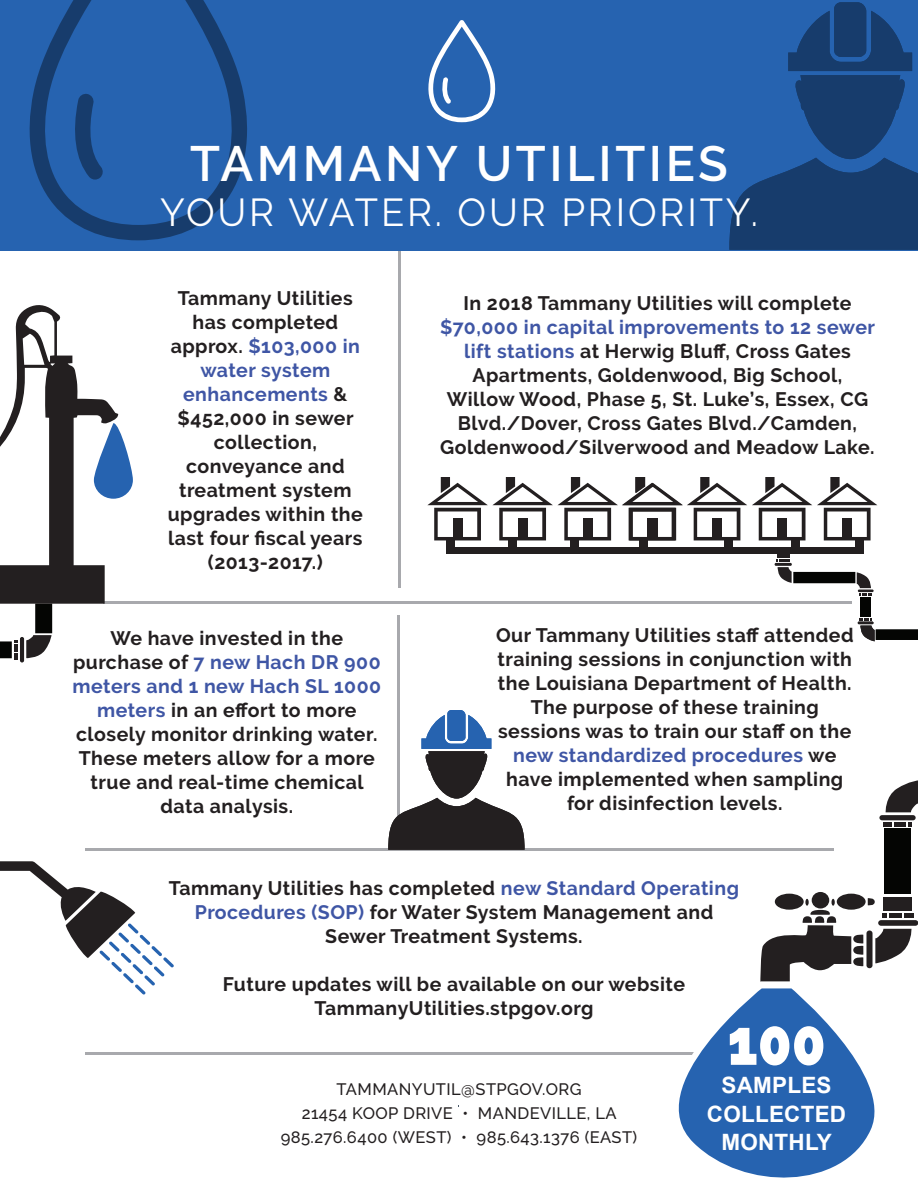
<style>
.page{position:relative;width:918px;height:1188px;background:#fff}
.page>*{position:absolute;margin:0;border:0;box-sizing:border-box;transform-origin:0 0}
.t1{font:900 64.65px "Raleway";color:#fff;scale:.85 1}
.t2{font:600 49.5px "Raleway";letter-spacing:.075em;color:#fff}
.t3{font:38.85px "Raleway";letter-spacing:.075em;color:#fff}
.t4{font:700 22.5px/28.5px "Arial";letter-spacing:.01em;color:#fff;text-align:center}
.t5{font:700 19.5px/24px "Raleway";letter-spacing:.025em;color:#231f20;text-align:center}
.t6{font:500 16.5px/24px "Raleway";letter-spacing:.025em;color:#231f20;text-align:center}
.s1{color:#3f56a5}
</style>
<div class="page">
<hr style="left:398px;top:241px;width:3px;height:347px;background:#a8a9ad">
<div style="left:0;top:0;width:918px;height:250px;background:#2663b0"></div>
<svg style="left:729px;top:2px;width:189px;height:248px"></svg>
<svg style="left:30px;top:0;width:217px;height:240px"></svg>
<svg style="left:72px;top:93px;width:32px;height:87px"></svg>
<hr style="left:85px;top:1052px;width:749px;height:3px;background:#a8a9ad">
<svg style="left:94px;top:423px;width:39px;height:76px"></svg>
<svg style="left:427px;top:477px;width:450px;height:63px"></svg>
<div style="left:447px;top:547px;width:411px;height:7px;background:#231f20"></div>
<div style="left:446px;top:539px;width:9px;height:15px;background:#231f20"></div>
<div style="left:855px;top:539px;width:8px;height:15px;background:#231f20"></div>
<div style="left:508px;top:539px;width:9px;height:15px;background:#231f20"></div>
<div style="left:571px;top:539px;width:8px;height:15px;background:#231f20"></div>
<div style="left:639px;top:539px;width:8px;height:15px;background:#231f20"></div>
<div style="left:725px;top:539px;width:8px;height:15px;background:#231f20"></div>
<div style="left:791px;top:539px;width:8px;height:15px;background:#231f20"></div>
<hr style="left:103px;top:601px;width:749px;height:3px;background:#a8a9ad">
<svg style="left:428px;top:20px;width:68px;height:102px"></svg>
<div style="left:885px;top:828px;width:26px;height:66px;background:#040503"></div>
<hr style="left:904px;top:913px;width:10px;height:4px;background:#231f20">
<div style="left:878px;top:920px;width:40px;height:6px;background:#231f20;border-radius:3px"></div>
<div style="left:775px;top:894px;width:29px;height:16px;background:#231f20;border-radius:50%"></div>
<div style="left:812px;top:892px;width:17px;height:17px;background:#231f20;border-radius:50%"></div>
<div style="left:837px;top:894px;width:29px;height:16px;background:#231f20;border-radius:50%"></div>
<svg style="left:760px;top:897px;width:152px;height:84px"></svg>
<svg style="left:908px;top:823px;width:4px;height:4px"></svg>
<hr style="left:895px;top:823px;width:11px;height:4px;background:#231f20">
<svg style="left:883px;top:823px;width:9px;height:4px"></svg>
<div style="left:879px;top:815px;width:37px;height:5px;background:#231f20;border-radius:3px"></div>
<svg style="left:885px;top:780px;width:33px;height:32px"></svg>
<div style="left:0;top:641px;width:12px;height:17px;background:#040503"></div>
<svg style="left:15px;top:640px;width:3px;height:20px"></svg>
<hr style="left:20px;top:637px;width:4px;height:26px;background:#231f20;border-radius:2px">
<svg style="left:26px;top:635px;width:25px;height:24px"></svg>
<div style="left:35px;top:603px;width:17px;height:30px;background:#040503"></div>
<svg style="left:857px;top:572px;width:17px;height:23px"></svg>
<div style="left:793px;top:572px;width:62px;height:11px;background:#040503"></div>
<div style="left:777px;top:551px;width:12px;height:7px;background:#231f20"></div>
<hr style="left:775px;top:563px;width:17px;height:3px;background:#231f20">
<svg style="left:777px;top:559px;width:15px;height:24px"></svg>
<svg style="left:858px;top:618px;width:17px;height:23px"></svg>
<div style="left:876px;top:630px;width:42px;height:10px;background:#040503"></div>
<div style="left:860px;top:597px;width:11px;height:19px;background:#040503"></div>
<hr style="left:397px;top:615px;width:3px;height:227px;background:#a8a9ad">
<hr style="left:85px;top:848px;width:749px;height:3px;background:#a8a9ad">
<svg style="left:678px;top:988px;width:197px;height:190px;fill:#2663b0"></svg>
<svg style="left:0;top:861px;width:174px;height:133px"></svg>
<svg style="left:0;top:305px;width:118px;height:299px"></svg>
<svg style="left:388px;top:710px;width:137px;height:140px"></svg>
<h2 class="t2" style="left:190px;top:135px;width:539px">TAMMANY UTILITIES</h2>
<h3 class="t3" style="left:160px;top:189px;width:599px">YOUR WATER. OUR PRIORITY.</h3>
<p class="t5" style="left:168px;top:286px;width:197px">Tammany Utilities has completed approx. <span class="s1">$103,000 in water system enhancements</span> &amp; $452,000 in sewer collection, conveyance and treatment system upgrades within the last four fiscal years (2013-2017.)</p>
<p class="t5" style="left:73px;top:626px;width:310px">We have invested in the purchase of <span class="s1">7 new Hach DR 900 meters and 1 new Hach SL 1000 meters</span> in an effort to more closely monitor drinking water.<br>These meters allow for a more true and real-time chemical data analysis.</p>
<p class="t5" style="left:463px;top:291px;width:390px">In 2018 Tammany Utilities will complete</p>
<p class="t5" style="left:440px;top:315px;width:436px"><span class="s1">$70,000 in capital improvements to 12 sewer lift stations</span> at Herwig Bluff, Cross Gates Apartments, Goldenwood, Big School, Willow Wood, Phase 5, St. Luke’s, Essex, CG Blvd./Dover, Cross Gates Blvd./Camden, Goldenwood/Silverwood and Meadow Lake.</p>
<p class="t5" style="left:496px;top:623px;width:359px">Our Tammany Utilities staff attended training sessions in conjunction with the Louisiana Department of Health.<br>The purpose of these training sessions was to train our staff on the <span class="s1">new standardized procedures</span> we have implemented when sampling for disinfection levels.</p>
<p class="t5" style="left:169px;top:876px;width:572px">Tammany Utilities has completed <span class="s1">new Standard Operating<br>Procedures (SOP)</span> for Water System Management and<br>Sewer Treatment Systems.</p>
<p class="t5" style="left:223px;top:972px;width:464px">Future updates will be available on our website<br>TammanyUtilities.stpgov.org</p>
<p class="t6" style="left:281px;top:1077px;width:358px">TAMMANYUTIL@STPGOV.ORG<br>21454 KOOP DRIVE • MANDEVILLE, LA<br>985.276.6400 (WEST) • 985.643.1376 (EAST)</p>
<h1 class="t1" style="left:728px;top:1005px;width:117px">100</h1>
<p class="t4" style="left:707px;top:1072px;width:141px">SAMPLES<br>COLLECTED<br>MONTHLY</p>
</div>
